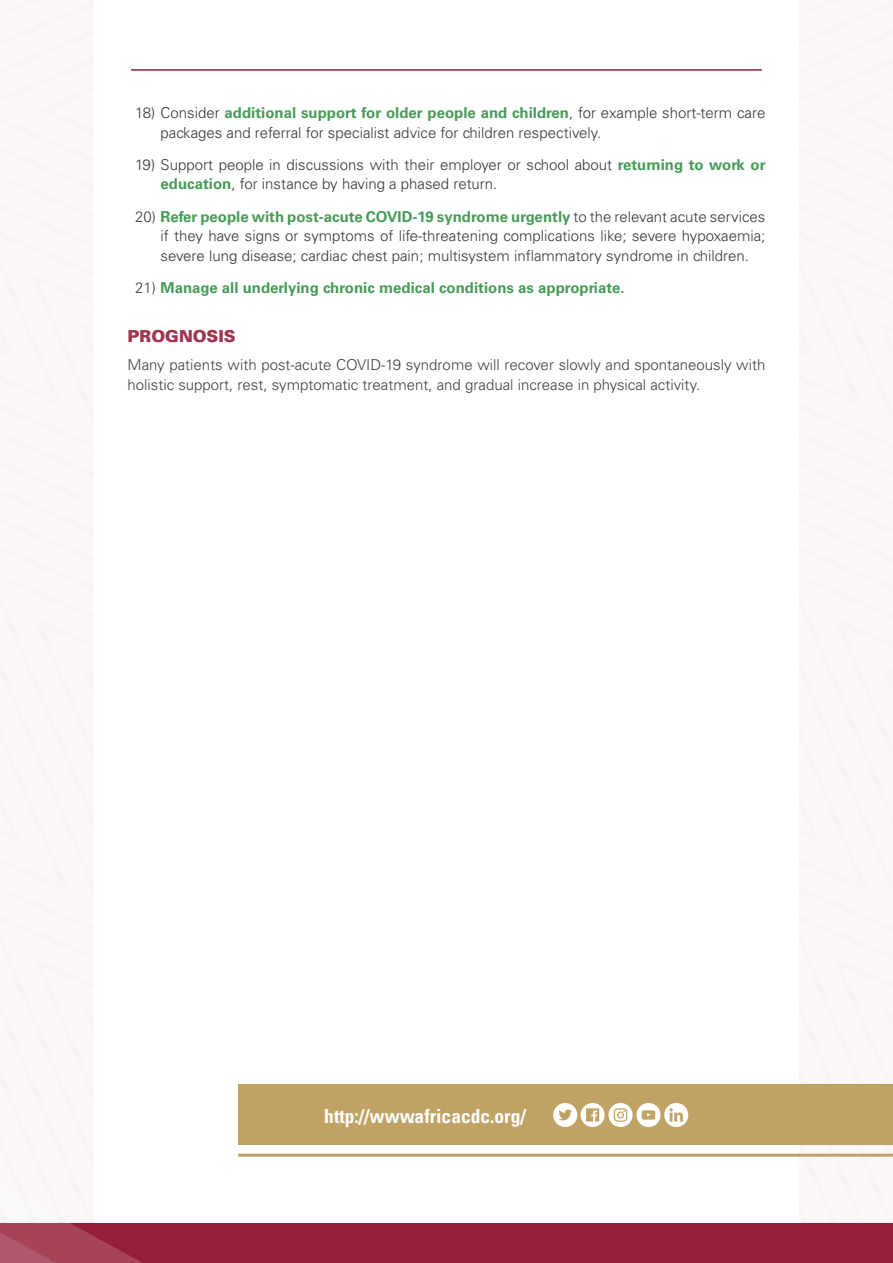
<style>
.page{position:relative;width:893px;height:1263px;background:#fff}
.page>*{position:absolute;margin:0;border:0;box-sizing:border-box;transform-origin:0 0}
.t1{font:700 condensed 19.35px "Univers LT Std";color:#fff}
.t2{font:900 16.5px "Univers";color:#a0364d}
.t3{font:300 15px/19.5px "Univers";color:#383838}
.t4{font:300 15px/19.5px "Univers";color:#414042}
.t5{font:700 15px "Univers";color:#479b57}
.s1{font-weight:700;color:#479b57}
.s2{color:#414042}
.s3{font-weight:300;color:#414042}
</style>
<div class="page">
<svg style="left:0;top:477px;width:93px;height:438px"></svg>
<svg style="left:0;top:0;width:93px;height:477px"></svg>
<svg style="left:800px;top:477px;width:93px;height:747px"></svg>
<svg style="left:800px;top:0;width:93px;height:477px"></svg>
<div style="left:0;top:1224px;width:893px;height:39px;background:#951f39"></div>
<svg style="left:0;top:915px;width:143px;height:348px"></svg>
<hr style="left:131px;top:69px;width:631px;height:2px;background:#951f39">
<div style="left:238px;top:1085px;width:655px;height:60px;background:#c0a265"></div>
<hr style="left:238px;top:1154px;width:655px;height:3px;background:#c0a265">
<div style="left:636px;top:1103px;width:24px;height:24px;background:#fff;border-radius:50%"></div>
<svg style="left:642px;top:1110px;width:13px;height:9px"></svg>
<div style="left:553px;top:1103px;width:24px;height:24px;background:#fff;border-radius:50%"></div>
<svg style="left:559px;top:1109px;width:13px;height:11px"></svg>
<div style="left:664px;top:1103px;width:24px;height:24px;background:#fff;border-radius:50%"></div>
<svg style="left:669px;top:1108px;width:14px;height:14px"></svg>
<svg style="left:608px;top:1103px;width:25px;height:24px"></svg>
<svg style="left:614px;top:1108px;width:13px;height:14px"></svg>
<div style="left:581px;top:1103px;width:24px;height:24px;background:#fff;border-radius:50%"></div>
<svg style="left:586px;top:1108px;width:13px;height:13px"></svg>
<p class="t3" style="left:161px;top:103px;width:606px;text-indent:-26px">18) Consider <span class="s1">additional support for older people and children</span>, for example short‑term care packages and referral for specialist advice for children respectively.</p>
<p class="t3" style="left:161px;top:155px;width:606px;text-indent:-26px">19) Support people in discussions with their employer or school about <span class="s1">returning to work or education</span>, for instance by having a phased return.</p>
<p class="t3" style="left:161px;top:207px;width:606px;text-align:justify;text-indent:-25px"><span class="s2">20)</span> <span class="s1">Refer people with post-acute COVID-19 syndrome urgently</span> to the relevant acute services if they have signs or symptoms of life‑threatening complications like; severe hypoxaemia; severe lung disease; cardiac chest pain; multisystem inflammatory syndrome in children.</p>
<p class="t5" style="left:135px;top:279px;width:491px"><span class="s3">21)</span> Manage all underlying chronic medical conditions as appropriate.</p>
<p class="t2" style="left:128px;top:325px;width:110px">PROGNOSIS</p>
<p class="t4" style="left:128px;top:355px;width:639px">Many patients with post-acute COVID-19 syndrome will recover slowly and spontaneously with holistic support, rest, symptomatic treatment, and gradual increase in physical activity.</p>
<p class="t1" style="left:324px;top:1104px;width:203px">http://www.africacdc.org/</p>
</div>
